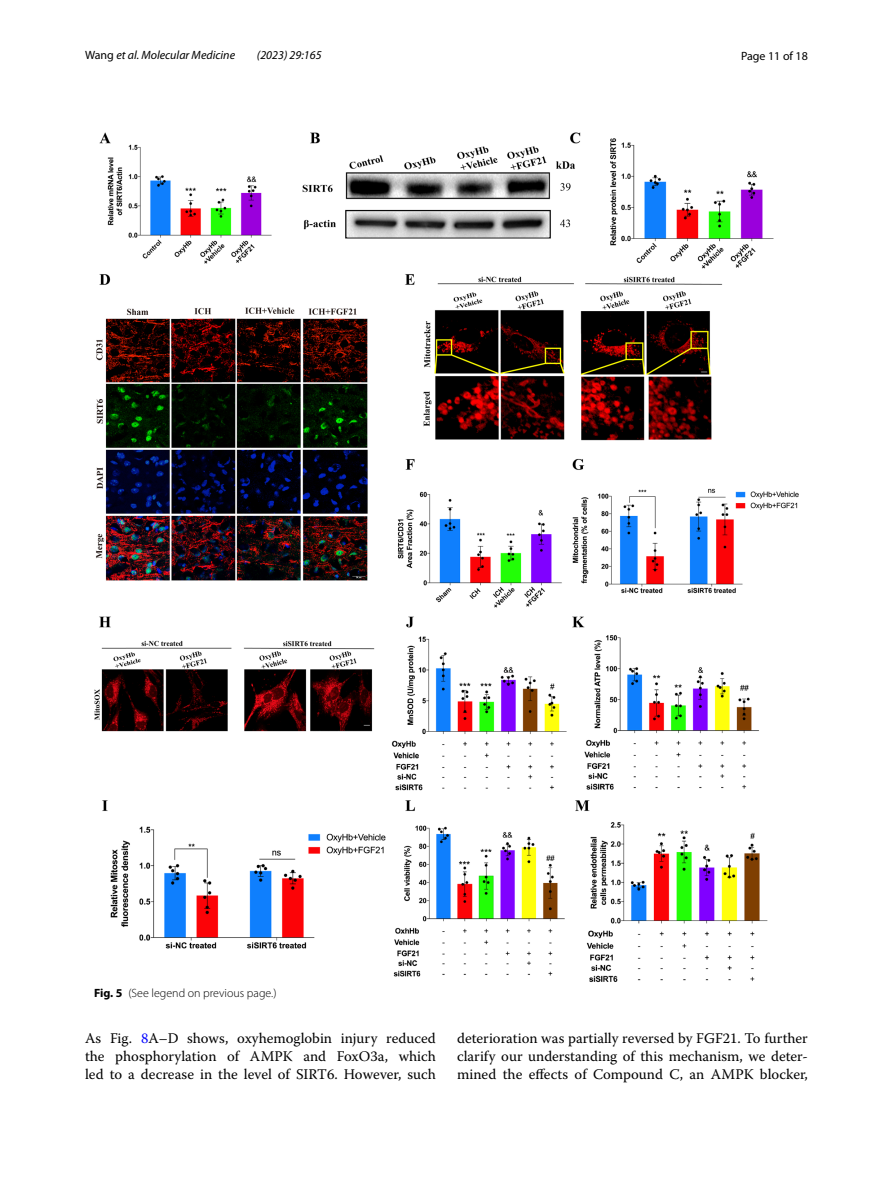
<style>
.page{position:relative;width:893px;height:1187px;background:#fff}
.page>*{position:absolute;margin:0;border:0;box-sizing:border-box;transform-origin:0 0}
.t1{font:14.7px/18px "Warnock Pro";color:#000;text-align:justify}
.t2{font:italic 12px "Myriad Pro";color:#000}
.t3{font:300 12px "Myriad Pro";color:#000}
.t4{font:12px "Myriad Pro";color:#000}
.s1{font-style:normal}
.s2{font-weight:700}
.s3{color:#00f}
</style>
<div class="page">
<img style="left:94px;top:133px;width:705px;height:849px">
<p class="t2" style="left:85px;top:48px;width:152px"><span class="s1">Wang</span> et al. Molecular Medicine</p>
<p class="t2" style="left:257px;top:48px;width:66px">(2023) 29:165</p>
<p class="t4" style="left:741px;top:48px;width:68px">Page 11 of 18</p>
<p class="t3" style="left:94px;top:986px;width:184px"><span class="s2">Fig. 5</span> (See legend on previous page.)</p>
<p class="t1" style="left:85px;top:1028px;width:352px">As Fig. <span class="s3">8</span>A–D shows, oxyhemoglobin injury reduced the phosphorylation of AMPK and FoxO3a, which led to a decrease in the level of SIRT6. However, such</p>
<p class="t1" style="left:457px;top:1028px;width:352px">deterioration was partially reversed by FGF21. To further clarify our understanding of this mechanism, we deter&shy;mined the effects of Compound C, an AMPK blocker,</p>
</div>
